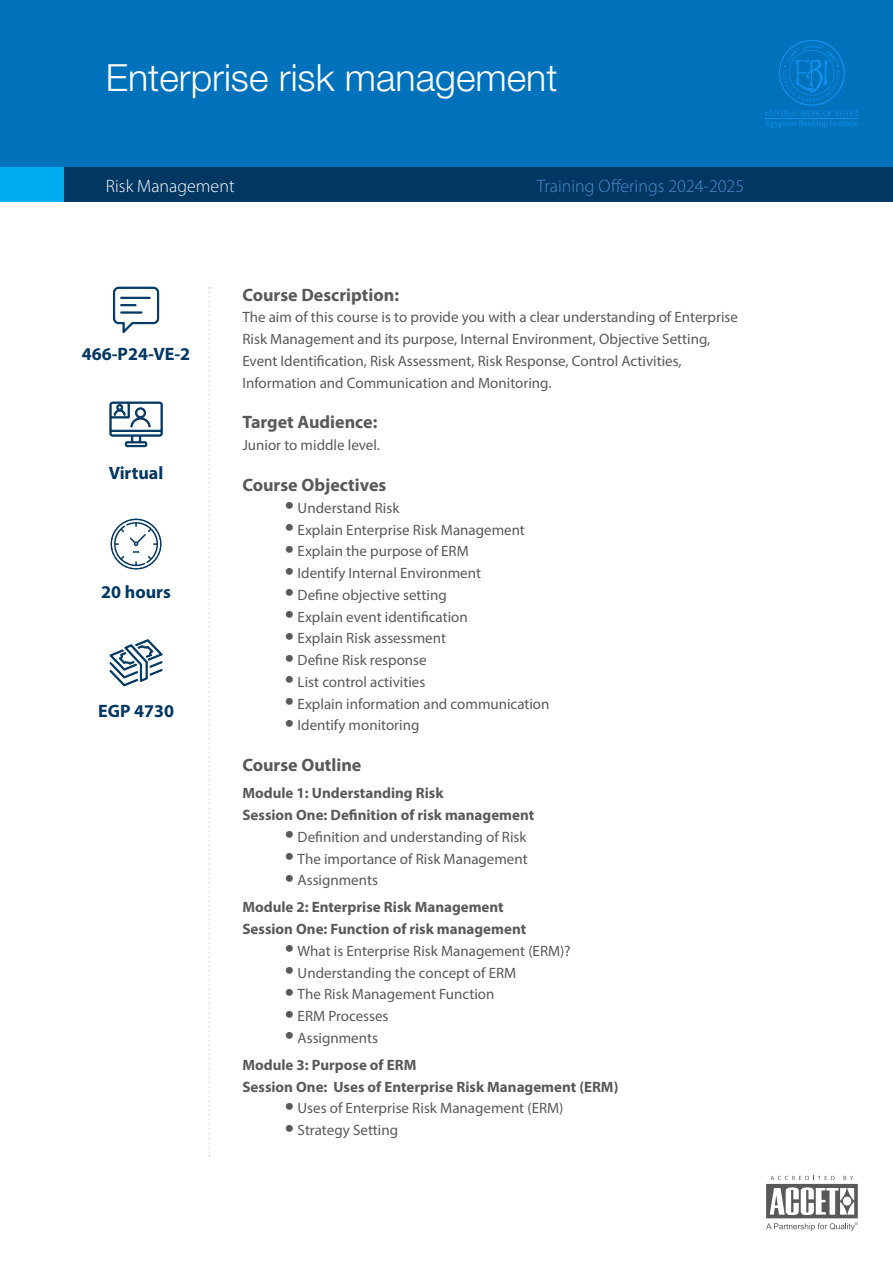
<style>
.page{position:relative;width:893px;height:1263px;background:#fff}
.page>*{position:absolute;margin:0;border:0;box-sizing:border-box;transform-origin:0 0}
.t1{font:300 37.5px "Helvetica Neue LT Std";color:#fff}
.t2{font:700 18px "Myriad Pro";color:#58595b}
.t3{font:700 18px "Myriad Pro";color:#003763}
.t4{font:300 18px "Myriad Pro";color:#4a8ecc}
.t5{font:300 18px "Myriad Pro";color:#fff}
.t6{font:15px/21.8px "Myriad Pro";color:#58595b}
.t7{font:700 15px/27px "Myriad Pro";color:#58595b}
.s1{font-size:33px}
.s2{font-weight:400;font-size:33px}
.s3{font-weight:400}
</style>
<div class="page">
<div style="left:0;top:0;width:893px;height:168px;background:#0072bc"></div>
<div style="left:0;top:168px;width:893px;height:34px;background:#003763"></div>
<div style="left:0;top:168px;width:64px;height:34px;background:#00aeef"></div>
<svg style="left:208px;top:287px;width:2px;height:870px"></svg>
<svg style="left:766px;top:1176px;width:92px;height:55px"></svg>
<svg style="left:765px;top:40px;width:93px;height:88px"></svg>
<svg style="left:109px;top:402px;width:54px;height:45px"></svg>
<svg style="left:113px;top:287px;width:46px;height:46px"></svg>
<svg style="left:109px;top:639px;width:54px;height:47px"></svg>
<svg style="left:111px;top:519px;width:51px;height:51px"></svg>
<h1 class="t1" style="left:106px;top:54px;width:453px">Enterprise risk management</h1>
<p class="t5" style="left:106px;top:175px;width:130px">Risk Management</p>
<p class="t4" style="left:537px;top:175px;width:209px">Training Offerings 2024-2025</p>
<p class="t3" style="left:82px;top:342px;width:110px">466-P24-VE-2</p>
<p class="t3" style="left:109px;top:461px;width:56px">Virtual</p>
<p class="t3" style="left:101px;top:580px;width:71px">20 hours</p>
<p class="t3" style="left:98px;top:699px;width:77px">EGP 4730</p>
<p class="t2" style="left:242px;top:283px;width:158px">Course Description:</p>
<p class="t6" style="left:242px;top:306px;width:497px">The aim of this course is to provide you with a clear understanding of Enterprise Risk Management and its purpose, Internal Environment, Objective Setting, Event Identification, Risk Assessment, Risk Response, Control Activities, Information and Communication and Monitoring.</p>
<p class="t2" style="left:242px;top:411px;width:137px">Target Audience:</p>
<p class="t6" style="left:242px;top:434px;width:139px">Junior to middle level.</p>
<p class="t2" style="left:242px;top:473px;width:146px">Course Objectives</p>
<p class="t6" style="left:285px;top:497px;width:116px"><span class="s1">•</span> Understand Risk</p>
<p class="t6" style="left:285px;top:518px;width:242px"><span class="s1">•</span> Explain Enterprise Risk Management</p>
<p class="t6" style="left:285px;top:540px;width:185px"><span class="s1">•</span> Explain the purpose of ERM</p>
<p class="t6" style="left:285px;top:562px;width:198px"><span class="s1">•</span> Identify Internal Environment</p>
<p class="t6" style="left:285px;top:584px;width:163px"><span class="s1">•</span> Define objective setting</p>
<p class="t6" style="left:285px;top:605px;width:184px"><span class="s1">•</span> Explain event identification</p>
<p class="t6" style="left:285px;top:627px;width:163px"><span class="s1">•</span> Explain Risk assessment</p>
<p class="t6" style="left:285px;top:649px;width:143px"><span class="s1">•</span> Define Risk response</p>
<p class="t6" style="left:285px;top:671px;width:142px"><span class="s1">•</span> List control activities</p>
<p class="t6" style="left:285px;top:692px;width:266px"><span class="s1">•</span> Explain information and communication</p>
<p class="t6" style="left:285px;top:714px;width:136px"><span class="s1">•</span> Identify monitoring</p>
<p class="t2" style="left:242px;top:753px;width:121px">Course Outline</p>
<p class="t7" style="left:242px;top:782px;width:293px;line-height:21.8px">Module 1: Understanding Risk<br>Session One: Definition of risk management</p>
<p class="t6" style="left:285px;top:826px;width:243px"><span class="s1">•</span> Definition and understanding of Risk</p>
<p class="t6" style="left:285px;top:847px;width:244px"><span class="s1">•</span> The importance of Risk Management</p>
<p class="t7" style="left:242px;top:866px;width:263px;text-indent:43px"><span class="s2">•</span> <span class="s3">Assignments<br></span>Module 2: Enterprise Risk Management</p>
<p class="t7" style="left:242px;top:915px;width:285px">Session One: Function of risk management</p>
<p class="t6" style="left:285px;top:940px;width:287px"><span class="s1">•</span> What is Enterprise Risk Management (ERM)?</p>
<p class="t6" style="left:285px;top:961px;width:233px"><span class="s1">•</span> Understanding the concept of ERM</p>
<p class="t6" style="left:285px;top:983px;width:211px"><span class="s1">•</span> The Risk Management Function</p>
<p class="t6" style="left:285px;top:1005px;width:105px"><span class="s1">•</span> ERM Processes</p>
<p class="t7" style="left:242px;top:1024px;width:175px;text-align:center"><span class="s2">•</span> <span class="s3">Assignments<br></span>Module 3: Purpose of ERM</p>
<p class="t7" style="left:242px;top:1072px;width:377px">Session One: Uses of Enterprise Risk Management (ERM)</p>
<p class="t6" style="left:285px;top:1097px;width:280px"><span class="s1">•</span> Uses of Enterprise Risk Management (ERM)</p>
<p class="t6" style="left:285px;top:1119px;width:115px"><span class="s1">•</span> Strategy Setting</p>
</div>
